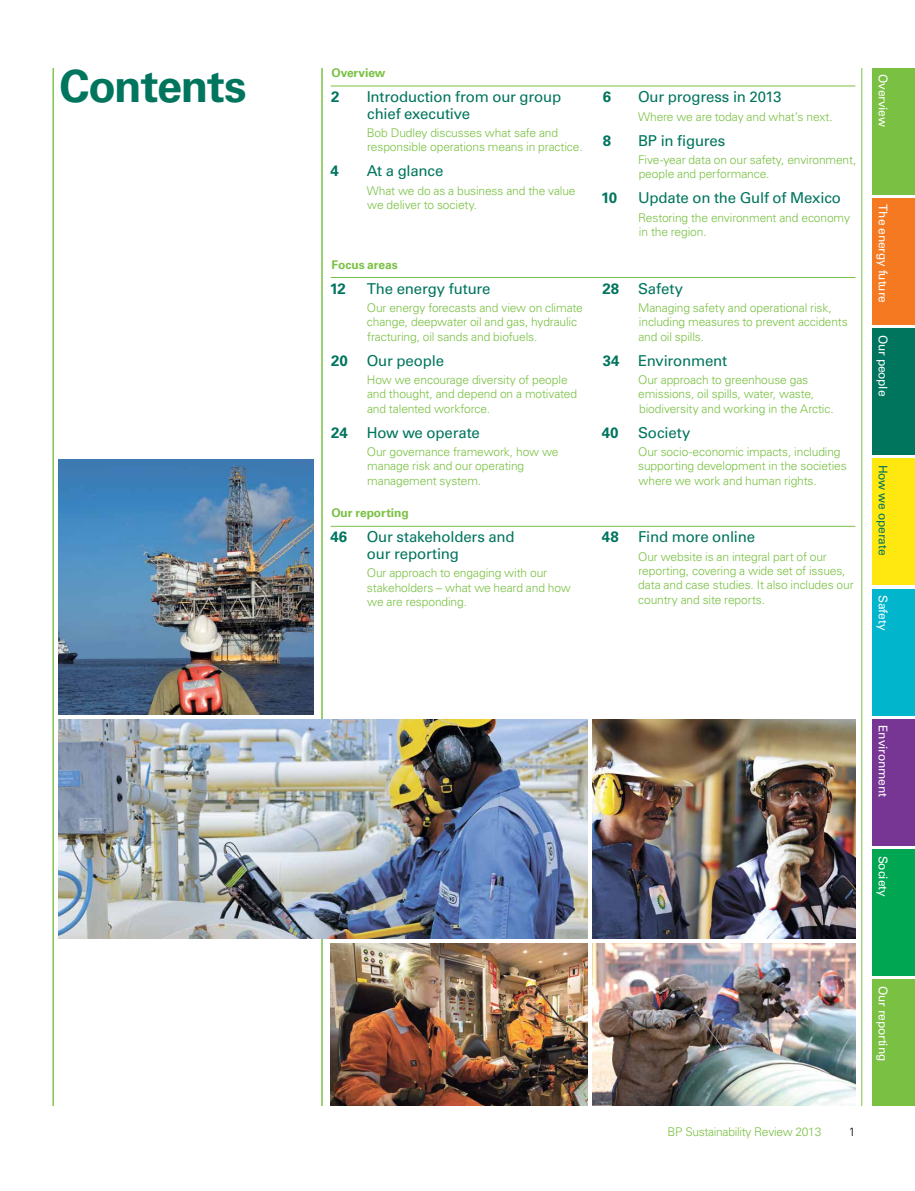
<style>
.page{position:relative;width:915px;height:1191px;background:#fff}
.page>*{position:absolute;margin:0;border:0;box-sizing:border-box;transform-origin:0 0}
.t1{font:700 45px "Univers GT";letter-spacing:-.035em;color:#00755e}
.t2{font:15px/16.5px "Univers GT";letter-spacing:-.015em;color:#00755e}
.t3{font:700 15px "Univers GT";letter-spacing:-.01em;color:#00755e}
.t4{font:300 12px/14.2px "Univers GT";letter-spacing:-.01em;color:#7ac143}
.t5{font:12px "Univers GT";letter-spacing:-.015em;color:#fff}
.t6{font:700 12px "Univers GT";letter-spacing:-.01em;color:#7ac143}
.t7{font:12px "Univers GT";letter-spacing:-.015em;color:#00755e}
.t8{font:300 12px "Univers GT";color:#000}
.s1{font-weight:700}
</style>
<div class="page">
<hr style="left:330px;top:86px;width:525px;height:1px;background:#7ac143">
<hr style="left:330px;top:277px;width:525px;height:1px;background:#7ac143">
<hr style="left:330px;top:526px;width:525px;height:1px;background:#7ac143">
<div style="left:872px;top:980px;width:42px;height:126px;background:#7ac143"></div>
<div style="left:872px;top:849px;width:42px;height:126px;background:#00a651"></div>
<div style="left:872px;top:719px;width:42px;height:126px;background:#773594"></div>
<div style="left:872px;top:589px;width:42px;height:126px;background:#00b5cc"></div>
<div style="left:872px;top:459px;width:42px;height:126px;background:#ffe710"></div>
<div style="left:872px;top:328px;width:42px;height:126px;background:#00755e"></div>
<div style="left:872px;top:198px;width:42px;height:126px;background:#f47920"></div>
<div style="left:872px;top:68px;width:42px;height:126px;background:#7ac143"></div>
<hr style="left:321px;top:68px;width:1px;height:1038px;background:#7ac143">
<hr style="left:53px;top:68px;width:1px;height:1038px;background:#7ac143">
<hr style="left:861px;top:68px;width:1px;height:1038px;background:#7ac143">
<img style="left:59px;top:719px;width:528px;height:220px">
<img style="left:592px;top:943px;width:263px;height:163px">
<img style="left:592px;top:719px;width:263px;height:219px">
<img style="left:330px;top:943px;width:257px;height:163px">
<img style="left:59px;top:459px;width:254px;height:255px">
<h1 class="t1" style="left:60px;top:60px;width:189px">Contents</h1>
<p class="t6" style="left:331px;top:66px;width:56px">Overview</p>
<p class="t3" style="left:331px;top:88px;width:10px">2</p>
<p class="t2" style="left:366px;top:89px;width:196px">Introduction from our group chief executive</p>
<p class="t4" style="left:366px;top:126px;width:217px">Bob Dudley discusses what safe and responsible operations means in practice.</p>
<p class="t3" style="left:330px;top:162px;width:10px">4</p>
<p class="t2" style="left:366px;top:163px;width:78px">At a glance</p>
<p class="t4" style="left:366px;top:183px;width:210px">What we do as a business and the value we deliver to society.</p>
<p class="t6" style="left:331px;top:257px;width:68px">Focus areas</p>
<p class="t3" style="left:329px;top:279px;width:18px">12</p>
<p class="t2" style="left:366px;top:280px;width:125px">The energy future</p>
<p class="t4" style="left:366px;top:301px;width:217px">Our energy forecasts and view on climate change, deepwater oil and gas, hydraulic fracturing, oil sands and biofuels.</p>
<p class="t3" style="left:331px;top:351px;width:18px">20</p>
<p class="t2" style="left:366px;top:352px;width:79px">Our people</p>
<p class="t4" style="left:366px;top:373px;width:212px">How we encourage diversity of people and thought, and depend on a motivated and talented workforce.</p>
<p class="t3" style="left:331px;top:423px;width:18px">24</p>
<p class="t2" style="left:366px;top:424px;width:115px">How we operate</p>
<p class="t4" style="left:366px;top:445px;width:193px">Our governance framework, how we manage risk and our operating management system.</p>
<p class="t6" style="left:331px;top:506px;width:79px">Our reporting</p>
<p class="t3" style="left:330px;top:528px;width:18px">46</p>
<p class="t2" style="left:366px;top:529px;width:149px">Our stakeholders and our reporting</p>
<p class="t4" style="left:366px;top:566px;width:206px">Our approach to engaging with our stakeholders – what we heard and how we are responding.</p>
<p class="t3" style="left:602px;top:88px;width:10px">6</p>
<p class="t2" style="left:638px;top:89px;width:145px">Our progress in 2013</p>
<p class="t4" style="left:638px;top:109px;width:196px">Where we are today and what’s next.</p>
<p class="t3" style="left:602px;top:132px;width:10px">8</p>
<p class="t2" style="left:638px;top:132px;width:89px">BP in figures</p>
<p class="t4" style="left:638px;top:153px;width:220px">Five-year data on our safety, environment, people and performance.</p>
<p class="t3" style="left:601px;top:189px;width:18px">10</p>
<p class="t2" style="left:638px;top:190px;width:204px">Update on the Gulf of Mexico</p>
<p class="t4" style="left:638px;top:210px;width:213px">Restoring the environment and economy in the region.</p>
<p class="t3" style="left:602px;top:279px;width:18px">28</p>
<p class="t2" style="left:638px;top:280px;width:46px">Safety</p>
<p class="t4" style="left:638px;top:301px;width:211px">Managing safety and operational risk, including measures to prevent accidents and oil spills.</p>
<p class="t2" style="left:602px;top:352px;width:126px"><span class="s1">34</span> Environment</p>
<p class="t4" style="left:638px;top:373px;width:197px">Our approach to greenhouse gas emissions, oil spills, water, waste, biodiversity and working in the Arctic.</p>
<p class="t3" style="left:601px;top:423px;width:18px">40</p>
<p class="t2" style="left:638px;top:424px;width:54px">Society</p>
<p class="t4" style="left:638px;top:445px;width:210px">Our socio-economic impacts, including supporting development in the societies where we work and human rights.</p>
<p class="t3" style="left:601px;top:528px;width:18px">48</p>
<p class="t2" style="left:638px;top:529px;width:118px">Find more online</p>
<p class="t4" style="left:638px;top:549px;width:217px">Our website is an integral part of our reporting, covering a wide set of issues, data and case studies. It also includes our country and site reports.</p>
<p class="t5" style="left:889px;top:74px;width:54px;rotate:90deg">Overview</p>
<p class="t5" style="left:889px;top:204px;width:100px;rotate:90deg">The energy future</p>
<p class="t5" style="left:889px;top:334px;width:63px;rotate:90deg">Our people</p>
<p class="t7" style="left:889px;top:465px;width:92px;rotate:90deg">How we operate</p>
<p class="t5" style="left:889px;top:595px;width:37px;rotate:90deg">Safety</p>
<p class="t5" style="left:889px;top:725px;width:73px;rotate:90deg">Environment</p>
<p class="t5" style="left:889px;top:855px;width:42px;rotate:90deg">Society</p>
<p class="t5" style="left:889px;top:986px;width:77px;rotate:90deg">Our reporting</p>
<p class="t4" style="left:667px;top:1124px;width:155px">BP Sustainability Review 2013</p>
<p class="t8" style="left:848px;top:1124px;width:8px">1</p>
</div>
